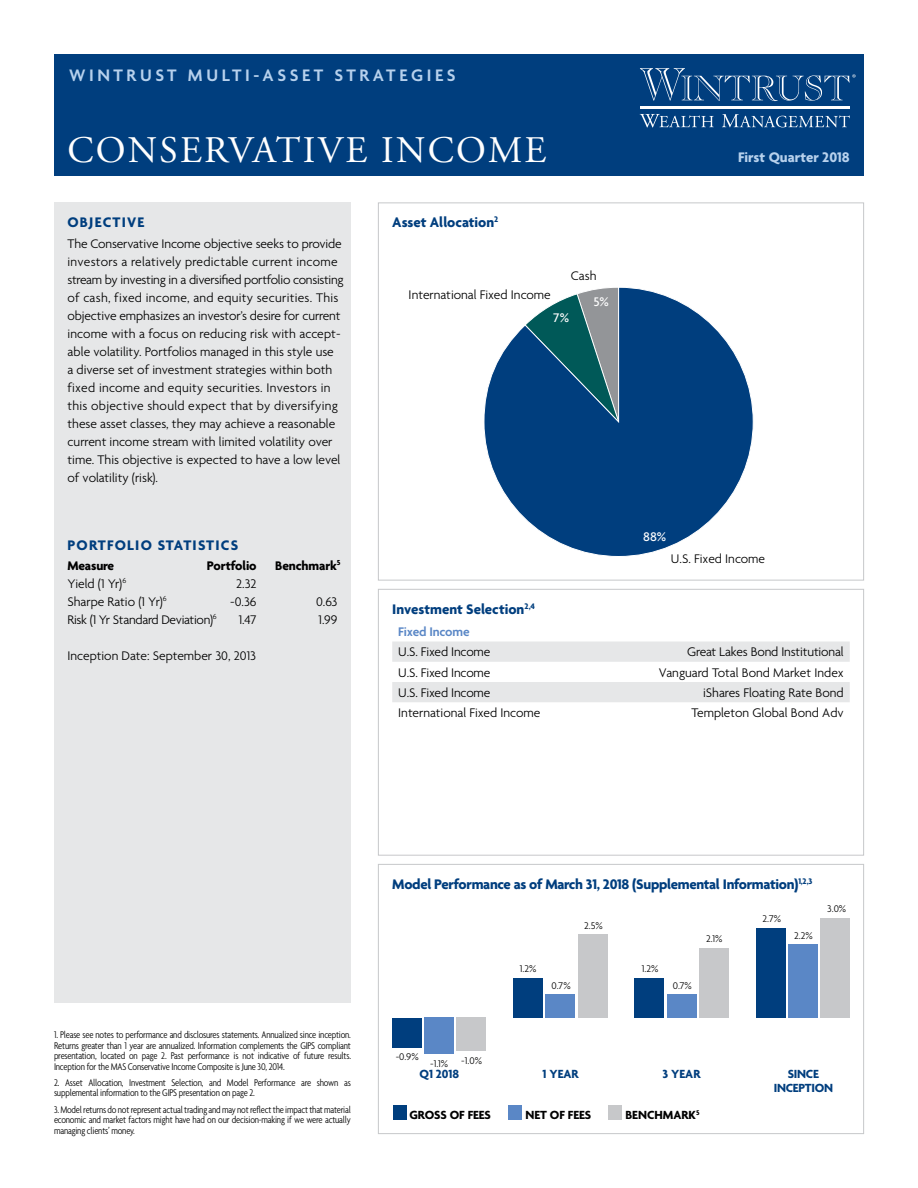
<style>
.page{position:relative;width:918px;height:1188px;background:#fff}
.page>*{position:absolute;margin:0;border:0;box-sizing:border-box;transform-origin:0 0}
.t1{font:37.5px "Adobe Garamond";letter-spacing:.06em;color:#fff}
.t2{font:600 18px "Agenda";letter-spacing:.2em;color:#b7d1ed}
.t3{font:700 15px "Agenda";letter-spacing:-.005em;color:#003e7e}
.t4{font:700 15px "Agenda";letter-spacing:.08em;color:#003e7e}
.t5{font:700 15px "Agenda";color:#b7d1ed}
.t6{font:300 13.5px/18px "Agenda";color:#000}
.t7{font:300 13.5px "Agenda";letter-spacing:-.02em;color:#000}
.t8{font:700 13.5px "Agenda";letter-spacing:-.01em;color:#000}
.t9{font:600 13.5px "Agenda";letter-spacing:-.01em;color:#5a87c6}
.t10{font:500 13.5px "Agenda";color:#fff}
.t11{font:700 12.75px "Agenda";color:#000}
.t12{font:700 12.75px/13.5px "Agenda";letter-spacing:-.02em;color:#003e7e;text-align:center}
.t13{font:300 condensed 10.5px/10.5px "Agenda";letter-spacing:-.02em;color:#000;text-align:justify}
.t14{font:300 10.5px "Agenda";color:#000}
.t15{font:700 8.7px "Agenda";color:#003e7e}
</style>
<div class="page">
<div style="left:378px;top:864px;width:486px;height:270px;border:1px solid #c7c8ca"></div>
<svg style="left:484px;top:287px;width:270px;height:270px"></svg>
<div style="left:54px;top:54px;width:810px;height:122px;background:#003e7e"></div>
<div style="left:54px;top:202px;width:297px;height:801px;background:#e6e7e8"></div>
<hr style="left:640px;top:106px;width:210px;height:2px;background:#fff">
<svg style="left:640px;top:68px;width:216px;height:33px"></svg>
<svg style="left:640px;top:114px;width:74px;height:13px"></svg>
<svg style="left:722px;top:114px;width:128px;height:13px"></svg>
<svg style="left:392px;top:642px;width:458px;height:60px"></svg>
<div style="left:378px;top:589px;width:486px;height:267px;border:1px solid #c7c8ca"></div>
<div style="left:393px;top:1105px;width:13px;height:15px;background:#003e7e"></div>
<div style="left:509px;top:1105px;width:13px;height:15px;background:#5a87c6"></div>
<div style="left:609px;top:1106px;width:13px;height:14px;background:#c7c8ca"></div>
<div style="left:457px;top:1018px;width:29px;height:33px;background:#c7c8ca"></div>
<div style="left:578px;top:934px;width:29px;height:84px;background:#c7c8ca"></div>
<div style="left:699px;top:948px;width:30px;height:70px;background:#c7c8ca"></div>
<div style="left:821px;top:918px;width:29px;height:100px;background:#c7c8ca"></div>
<div style="left:425px;top:1018px;width:29px;height:36px;background:#5a87c6"></div>
<div style="left:546px;top:994px;width:29px;height:24px;background:#5a87c6"></div>
<div style="left:667px;top:994px;width:29px;height:24px;background:#5a87c6"></div>
<div style="left:788px;top:944px;width:29px;height:74px;background:#5a87c6"></div>
<div style="left:392px;top:1018px;width:29px;height:30px;background:#003e7e"></div>
<div style="left:513px;top:978px;width:30px;height:40px;background:#003e7e"></div>
<div style="left:635px;top:978px;width:29px;height:40px;background:#003e7e"></div>
<div style="left:756px;top:928px;width:29px;height:90px;background:#003e7e"></div>
<h2 class="t2" style="left:69px;top:66px;width:388px">WINTRUST MULTI-ASSET STRATEGIES</h2>
<h1 class="t1" style="left:68px;top:130px;width:480px">CONSERVATIVE INCOME</h1>
<p class="t4" style="left:68px;top:214px;width:78px">OBJECTIVE</p>
<p class="t15" style="left:494px;top:215px;width:6px">2</p>
<p class="t6" style="left:68px;top:235px;width:278px">The Conservative Income objective seeks to provide investors a relatively predictable current income stream by investing in a diversified portfolio consisting of cash, fixed income, and equity securities. This objective emphasizes an investor’s desire for current income with a focus on reducing risk with accept&shy;able volatility. Portfolios managed in this style use<br>a diverse set of investment strategies within both fixed income and equity securities. Investors in this objective should expect that by diversifying these asset classes, they may achieve a reasonable current income stream with limited volatility over time. This objective is expected to have a low level of volatility (risk).</p>
<p class="t3" style="left:392px;top:215px;width:103px">Asset Allocation</p>
<p class="t6" style="left:571px;top:268px;width:27px">Cash</p>
<p class="t6" style="left:409px;top:287px;width:144px">International Fixed Income</p>
<p class="t10" style="left:594px;top:294px;width:17px">5%</p>
<p class="t10" style="left:554px;top:310px;width:17px">7%</p>
<p class="t5" style="left:738px;top:149px;width:113px">First Quarter 2018</p>
<p class="t4" style="left:68px;top:537px;width:172px">PORTFOLIO STATISTICS</p>
<p class="t8" style="left:68px;top:558px;width:48px">Measure</p>
<p class="t8" style="left:207px;top:558px;width:51px">Portfolio</p>
<p class="t8" style="left:275px;top:558px;width:67px">Benchmark<sup>5</sup></p>
<p class="t6" style="left:68px;top:575px;width:60px">Yield (1 Yr)<sup>6</sup></p>
<p class="t6" style="left:236px;top:575px;width:22px">2.32</p>
<p class="t6" style="left:67px;top:593px;width:101px">Sharpe Ratio (1 Yr)<sup>6</sup></p>
<p class="t6" style="left:230px;top:593px;width:28px">-0.36</p>
<p class="t6" style="left:316px;top:593px;width:23px">0.63</p>
<p class="t7" style="left:67px;top:612px;width:151px">Risk (1 Yr Standard Deviation)<sup>6</sup></p>
<p class="t6" style="left:239px;top:611px;width:19px">1.47</p>
<p class="t6" style="left:319px;top:611px;width:20px">1.99</p>
<p class="t6" style="left:68px;top:647px;width:190px">Inception Date: September 30, 2013</p>
<p class="t10" style="left:643px;top:530px;width:24px">88%</p>
<p class="t6" style="left:671px;top:550px;width:96px">U.S. Fixed Income</p>
<p class="t3" style="left:392px;top:601px;width:144px">Investment Selection<sup>2,4</sup></p>
<p class="t9" style="left:398px;top:625px;width:73px">Fixed Income</p>
<p class="t6" style="left:398px;top:644px;width:94px">U.S. Fixed Income</p>
<p class="t6" style="left:687px;top:644px;width:158px">Great Lakes Bond Institutional</p>
<p class="t6" style="left:398px;top:664px;width:94px">U.S. Fixed Income</p>
<p class="t6" style="left:659px;top:664px;width:186px">Vanguard Total Bond Market Index</p>
<p class="t6" style="left:398px;top:684px;width:94px">U.S. Fixed Income</p>
<p class="t6" style="left:703px;top:684px;width:142px">iShares Floating Rate Bond</p>
<p class="t6" style="left:398px;top:705px;width:144px">International Fixed Income</p>
<p class="t6" style="left:691px;top:705px;width:154px">Templeton Global Bond Adv</p>
<p class="t13" style="left:54px;top:1029px;width:299px">1. Please see notes to performance and disclosures statements. Annualized since inception.<br>Returns greater than 1 year are annualized. Information complements the GIPS compliant presentation, located on page 2. Past performance is not indicative of future results.<br>Inception for the MAS Conservative Income Composite is June 30, 2014.</p>
<p class="t13" style="left:54px;top:1077px;width:298px">2. Asset Allocation, Investment Selection, and Model Performance are shown as supplemental information to the GIPS presentation on page 2.</p>
<p class="t13" style="left:54px;top:1104px;width:298px">3. Model returns do not represent actual trading and may not reflect the impact that material economic and market factors might have had on our decision-making if we were actually managing clients’ money.</p>
<p class="t3" style="left:392px;top:876px;width:422px">Model Performance as of March 31, 2018 (Supplemental Information)<sup>1,2,3</sup></p>
<p class="t14" style="left:520px;top:963px;width:18px">1.2%</p>
<p class="t14" style="left:584px;top:920px;width:20px">2.5%</p>
<p class="t14" style="left:552px;top:980px;width:21px">0.7%</p>
<p class="t14" style="left:642px;top:963px;width:18px">1.2%</p>
<p class="t14" style="left:706px;top:933px;width:18px">2.1%</p>
<p class="t14" style="left:673px;top:980px;width:21px">0.7%</p>
<p class="t14" style="left:762px;top:913px;width:20px">2.7%</p>
<p class="t14" style="left:794px;top:930px;width:20px">2.2%</p>
<p class="t14" style="left:827px;top:903px;width:21px">3.0%</p>
<p class="t14" style="left:396px;top:1051px;width:24px">-0.9%</p>
<p class="t14" style="left:430px;top:1058px;width:19px">-1.1%</p>
<p class="t14" style="left:461px;top:1055px;width:22px">-1.0%</p>
<p class="t12" style="left:420px;top:1068px;width:41px">Q1 2018</p>
<p class="t12" style="left:543px;top:1068px;width:38px">1 YEAR</p>
<p class="t12" style="left:663px;top:1068px;width:40px">3 YEAR</p>
<p class="t12" style="left:774px;top:1068px;width:61px">SINCE<br>INCEPTION</p>
<p class="t11" style="left:409px;top:1108px;width:83px">GROSS OF FEES</p>
<p class="t11" style="left:526px;top:1108px;width:67px">NET OF FEES</p>
<p class="t11" style="left:625px;top:1108px;width:76px">BENCHMARK<sup>5</sup></p>
</div>
